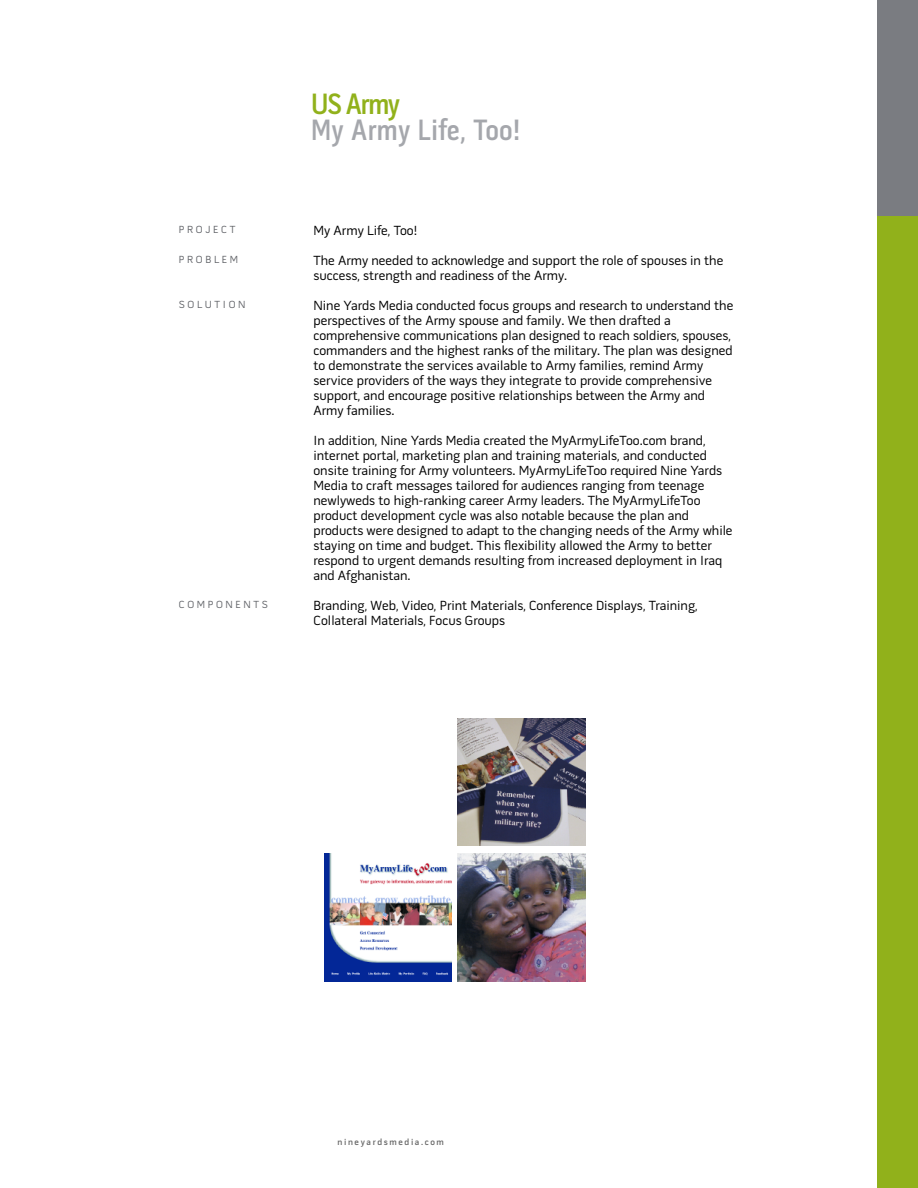
<style>
.page{position:relative;width:918px;height:1188px;background:#fff}
.page>*{position:absolute;margin:0;border:0;box-sizing:border-box;transform-origin:0 0}
.t1{font:600 30px "Pill Gothic Cn 300 mg";color:#a5a7ac}
.t2{font:600 30px "Pill Gothic Cn 300 mg";letter-spacing:-.055em;color:#91b11b}
.t3{font:13.5px/15px "Pill Gothic 600 mg";color:#000}
.t4{font:10.5px "Pill Gothic 600 mg";letter-spacing:.25em;color:#616368}
.t5{font:600 9px "Pill Gothic 600 mg";letter-spacing:.185em;color:#666}
</style>
<div class="page">
<img style="left:458px;top:718px;width:128px;height:128px">
<img style="left:324px;top:854px;width:128px;height:127px">
<img style="left:458px;top:854px;width:128px;height:127px">
<div style="left:878px;top:0;width:40px;height:1188px;background:#91b11b"></div>
<div style="left:878px;top:0;width:40px;height:216px;background:#7a7c81"></div>
<p class="t4" style="left:179px;top:226px;width:58px">PROJECT</p>
<p class="t4" style="left:179px;top:256px;width:61px">PROBLEM</p>
<p class="t4" style="left:179px;top:301px;width:68px">SOLUTION</p>
<p class="t4" style="left:179px;top:601px;width:91px">COMPONENTS</p>
<h1 class="t2" style="left:311px;top:94px;width:91px">US Army</h1>
<h1 class="t1" style="left:311px;top:119px;width:211px">My Army Life, Too!</h1>
<p class="t3" style="left:313px;top:224px;width:105px">My Army Life, Too!</p>
<p class="t3" style="left:313px;top:254px;width:411px">The Army needed to acknowledge and support the role of spouses in the success, strength and readiness of the Army.</p>
<p class="t3" style="left:313px;top:299px;width:421px">Nine Yards Media conducted focus groups and research to understand the perspectives of the Army spouse and family. We then drafted a comprehensive communications plan designed to reach soldiers, spouses, commanders and the highest ranks of the military. The plan was designed to demonstrate the services available to Army families, remind Army service providers of the ways they integrate to provide comprehensive support, and encourage positive relationships between the Army and Army families.</p>
<p class="t3" style="left:313px;top:434px;width:421px">In addition, Nine Yards Media created the MyArmyLifeToo.com brand, internet portal, marketing plan and training materials, and conducted onsite training for Army volunteers. MyArmyLifeToo required Nine Yards Media to craft messages tailored for audiences ranging from teenage newlyweds to high-ranking career Army leaders. The MyArmyLifeToo product development cycle was also notable because the plan and products were designed to adapt to the changing needs of the Army while staying on time and budget. This flexibility allowed the Army to better respond to urgent demands resulting from increased deployment in Iraq and Afghanistan.</p>
<p class="t3" style="left:313px;top:599px;width:386px">Branding, Web, Video, Print Materials, Conference Displays, Training,<br>Collateral Materials, Focus Groups</p>
<p class="t5" style="left:338px;top:1139px;width:108px">nineyardsmedia.com</p>
</div>
